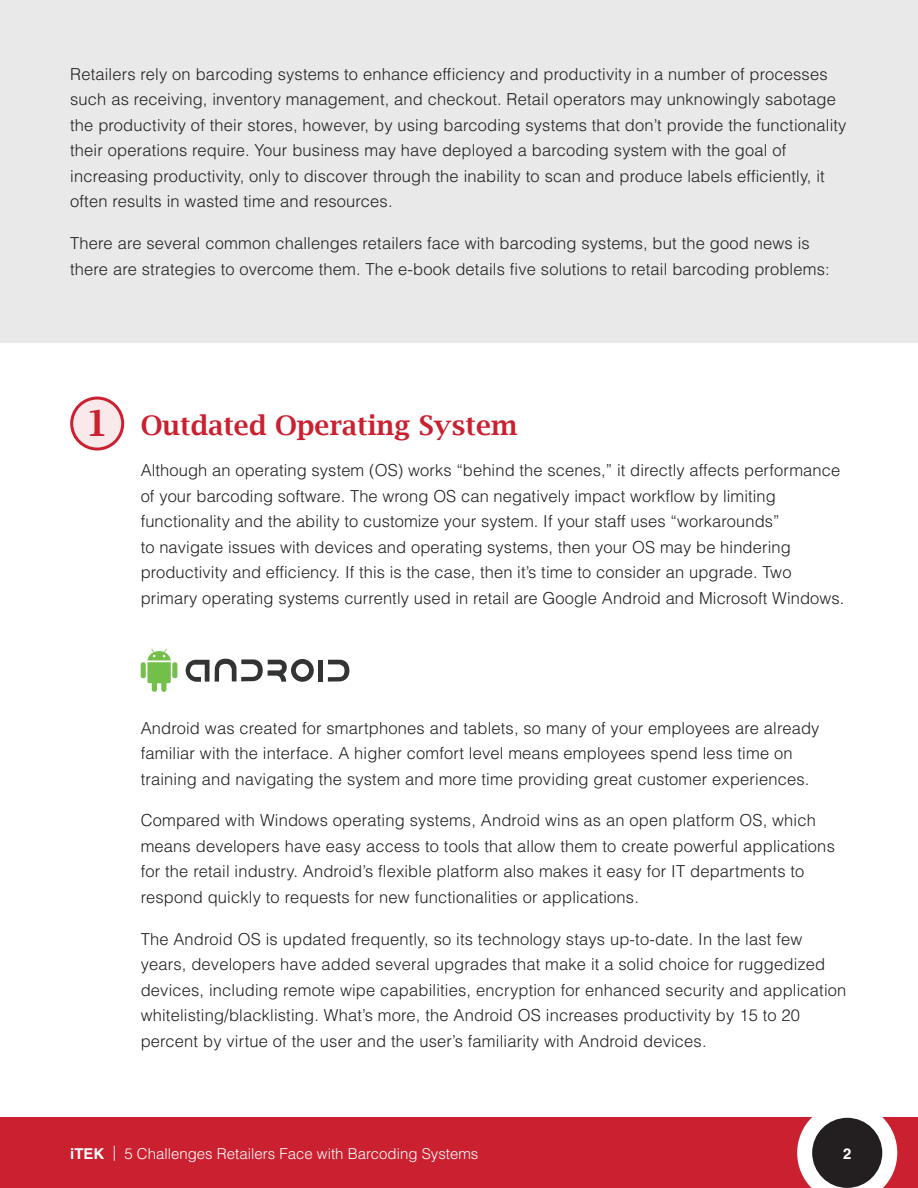
<style>
.page{position:relative;width:918px;height:1188px;background:#fff}
.page>*{position:absolute;margin:0;border:0;box-sizing:border-box;transform-origin:0 0}
.t1{font:600 36px "Lucida Bright";color:#cb2030}
.t2{font:600 27px "Lucida Bright";color:#cb2030}
.t3{font:300 16.5px/25.5px "Helvetica LT Std";letter-spacing:.01em;color:#231f20}
.t4{font:300 15px "Helvetica LT Std";color:#fff}
.t5{font:700 15px "Helvetica LT Std";color:#fff}
.s1{font-weight:700}
</style>
<div class="page">
<div style="left:0;top:1118px;width:918px;height:70px;background:#cb2030"></div>
<svg style="left:797px;top:1117px;width:100px;height:71px"></svg>
<div style="left:812px;top:1118px;width:70px;height:70px;background:#231f20;border-radius:50%"></div>
<div style="left:0;top:0;width:918px;height:343px;background:#e9e9e9"></div>
<div style="left:72px;top:398px;width:51px;height:51px;background:#fae9ea;border-radius:50%"></div>
<div style="left:70px;top:397px;width:54px;height:54px;border:3px solid #cb2030;border-radius:50%"></div>
<div style="left:172px;top:662px;width:6px;height:16px;background:#72bf49;border-radius:3px"></div>
<div style="left:141px;top:662px;width:5px;height:16px;background:#72bf49;border-radius:3px"></div>
<svg style="left:147px;top:649px;width:24px;height:43px"></svg>
<svg style="left:328px;top:660px;width:21px;height:22px"></svg>
<svg style="left:186px;top:658px;width:128px;height:24px"></svg>
<div style="left:318px;top:660px;width:5px;height:22px;background:#323333"></div>
<p class="t3" style="left:70px;top:61px;width:778px">Retailers rely on barcoding systems to enhance efficiency and productivity in a number of processes such as receiving, inventory management, and checkout. Retail operators may unknowingly sabotage the productivity of their stores, however, by using barcoding systems that don’t provide the functionality their operations require. Your business may have deployed a barcoding system with the goal of increasing productivity, only to discover through the inability to scan and produce labels efficiently, it often results in wasted time and resources.</p>
<p class="t3" style="left:70px;top:230px;width:761px">There are several common challenges retailers face with barcoding systems, but the good news is there are strategies to overcome them. The e-book details five solutions to retail barcoding problems:</p>
<p class="t1" style="left:86px;top:403px;width:24px">1</p>
<p class="t2" style="left:141px;top:409px;width:378px">Outdated Operating System</p>
<p class="t3" style="left:141px;top:457px;width:705px">Although an operating system (OS) works “behind the scenes,” it directly affects performance of your barcoding software. The wrong OS can negatively impact workflow by limiting functionality and the ability to customize your system. If your staff uses “workarounds”<br>to navigate issues with devices and operating systems, then your OS may be hindering productivity and efficiency. If this is the case, then it’s time to consider an upgrade. Two primary operating systems currently used in retail are Google Android and Microsoft Windows.</p>
<p class="t3" style="left:141px;top:715px;width:680px">Android was created for smartphones and tablets, so many of your employees are already familiar with the interface. A higher comfort level means employees spend less time on training and navigating the system and more time providing great customer experiences.</p>
<p class="t3" style="left:141px;top:808px;width:696px">Compared with Windows operating systems, Android wins as an open platform OS, which means developers have easy access to tools that allow them to create powerful applications for the retail industry. Android’s flexible platform also makes it easy for IT departments to respond quickly to requests for new functionalities or applications.</p>
<p class="t3" style="left:141px;top:926px;width:707px">The Android OS is updated frequently, so its technology stays up-to-date. In the last few years, developers have added several upgrades that make it a solid choice for ruggedized devices, including remote wipe capabilities, encryption for enhanced security and application whitelisting/blacklisting. What’s more, the Android OS increases productivity by 15 to 20 percent by virtue of the user and the user’s familiarity with Android devices.</p>
<p class="t4" style="left:70px;top:1144px;width:410px"><span class="s1">iTEK</span> | 5 Challenges Retailers Face with Barcoding Systems</p>
<p class="t5" style="left:843px;top:1144px;width:10px">2</p>
</div>
